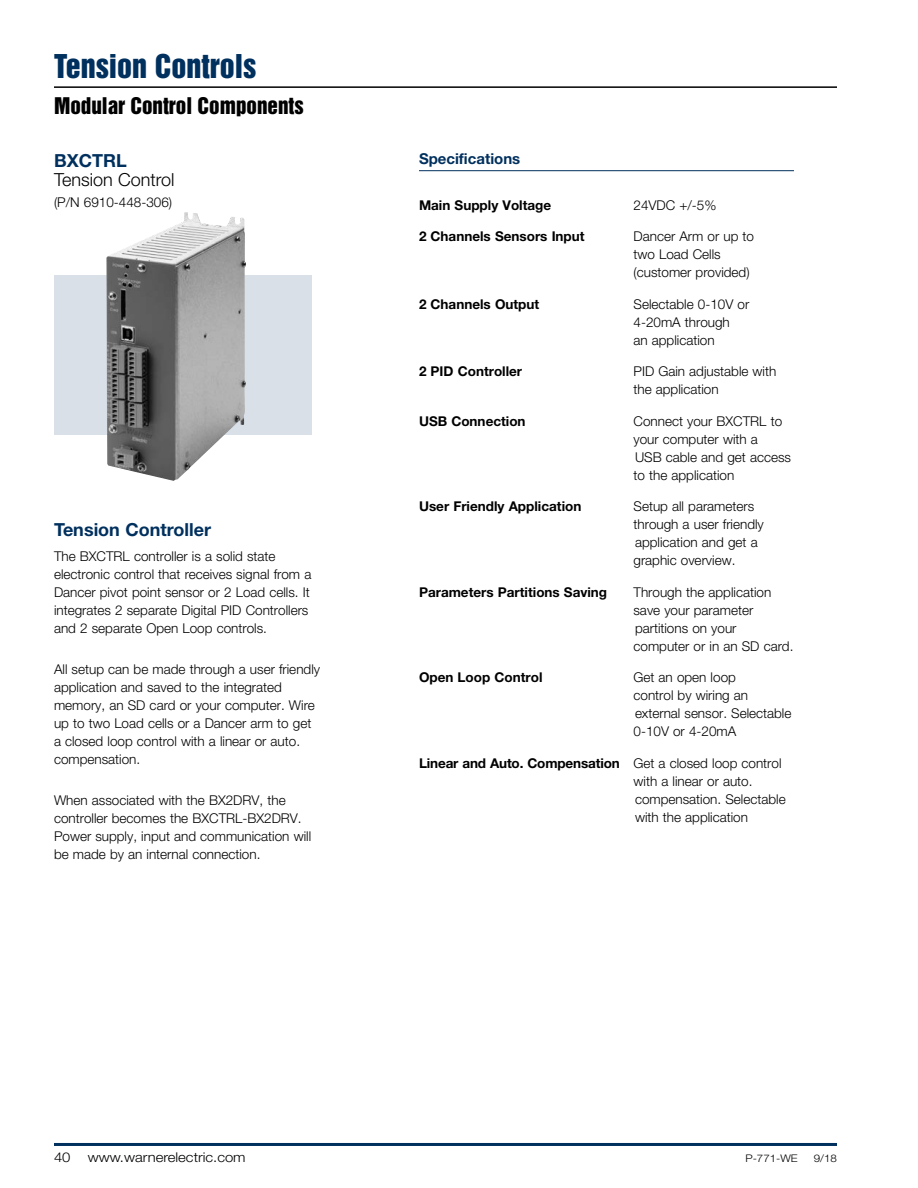
<style>
.page{position:relative;width:918px;height:1188px;background:#fff}
.page>*{position:absolute;margin:0;border:0;box-sizing:border-box;transform-origin:0 0}
.t1{font:30px "Helvetica Inserat LT Std";color:#00305e}
.t2{font:21px "Helvetica Inserat LT Std";color:#000}
.Subhead_12_13_Blue{font:700 18px "Helvetica Neue LT Std";color:#00305e}
.Normal_12_14{font:300 18px "Helvetica Neue LT Std";color:#000}
.Spec_Table_head_10_1{font:700 15px "Helvetica Neue LT Std";color:#00305e}
.Normal_9_11{font:300 13.5px/18px "Helvetica Neue LT Std";color:#000}
.t3{font:700 13.5px "Helvetica Neue LT Std";color:#000}
.Normal_9_11-2{font:300 13.5px "Helvetica Neue LT Std";color:#000;scale:1.1 1}
.t4{font:300 10.5px "Helvetica Neue LT Std";color:#000;scale:1.1 1}
.s1{font-weight:700}
</style>
<div class="page">
<hr style="left:54px;top:86px;width:783px;height:2px;background:#000">
<hr style="left:54px;top:1143px;width:783px;height:3px;background:#00305e">
<div style="left:54px;top:276px;width:257px;height:159px;background:#d9e0e7"></div>
<img style="left:106px;top:212px;width:141px;height:269px">
<hr style="left:419px;top:170px;width:375px;height:1px;background:#00305e">
<p class="t1" style="left:54px;top:48px;width:204px">Tension Controls</p>
<p class="t2" style="left:54px;top:93px;width:251px">Modular Control Components</p>
<p class="Subhead_12_13_Blue" style="left:54px;top:150px;width:74px">BXCTRL</p>
<p class="Normal_12_14" style="left:54px;top:169px;width:122px">Tension Control</p>
<p class="Normal_9_11" style="left:54px;top:193px;width:120px">(P/N 6910-448-306)</p>
<p class="Subhead_12_13_Blue" style="left:54px;top:519px;width:159px">Tension Controller</p>
<p class="Normal_9_11" style="left:54px;top:547px;width:259px">The BXCTRL controller is a solid state electronic control that receives signal from a Dancer pivot point sensor or 2 Load cells. It integrates 2 separate Digital PID Controllers and 2 separate Open Loop controls.</p>
<p class="Normal_9_11" style="left:54px;top:660px;width:268px">All setup can be made through a user friendly application and saved to the integrated memory, an SD card or your computer. Wire up to two Load cells or a Dancer arm to get a closed loop control with a linear or auto. compensation.</p>
<p class="Normal_9_11" style="left:54px;top:791px;width:259px">When associated with the BX2DRV, the controller becomes the BXCTRL-BX2DRV.<br>Power supply, input and communication will be made by an internal connection.</p>
<p class="Spec_Table_head_10_1" style="left:419px;top:150px;width:103px">Specifications</p>
<p class="t3" style="left:419px;top:197px;width:134px">Main Supply Voltage</p>
<p class="Normal_9_11" style="left:633px;top:196px;width:84px">24VDC +/-5%</p>
<p class="t3" style="left:419px;top:228px;width:167px">2 Channels Sensors Input</p>
<p class="Normal_9_11" style="left:634px;top:227px;width:122px">Dancer Arm or up to two Load Cells (customer provided)</p>
<p class="t3" style="left:419px;top:296px;width:122px">2 Channels Output</p>
<p class="Normal_9_11" style="left:633px;top:295px;width:117px">Selectable 0-10V or<br>4-20mA through<br>an application</p>
<p class="t3" style="left:419px;top:363px;width:105px">2 PID Controller</p>
<p class="Normal_9_11" style="left:633px;top:362px;width:144px">PID Gain adjustable with the application</p>
<p class="t3" style="left:419px;top:413px;width:108px">USB Connection</p>
<p class="Normal_9_11" style="left:634px;top:412px;width:159px">Connect your BXCTRL to your computer with a<br>USB cable and get access to the application</p>
<p class="t3" style="left:419px;top:498px;width:164px">User Friendly Application</p>
<p class="Normal_9_11" style="left:633px;top:497px;width:132px">Setup all parameters through a user friendly application and get a graphic overview.</p>
<p class="t3" style="left:419px;top:584px;width:190px">Parameters Partitions Saving</p>
<p class="Normal_9_11" style="left:634px;top:583px;width:161px">Through the application save your parameter partitions on your computer or in an SD card.</p>
<p class="t3" style="left:419px;top:669px;width:125px">Open Loop Control</p>
<p class="Normal_9_11" style="left:633px;top:668px;width:159px">Get an open loop<br>control by wiring an external sensor. Selectable<br>0-10V or 4-20mA</p>
<p class="Normal_9_11" style="left:634px;top:754px;width:154px;text-indent:-215px"><span class="s1">Linear and Auto. Compensation</span> Get a closed loop control with a linear or auto. compensation. Selectable with the application</p>
<p class="Normal_9_11-2" style="left:54px;top:1149px;width:17px">40</p>
<p class="Normal_9_11-2" style="left:88px;top:1149px;width:145px">www.warnerelectric.com</p>
<p class="t4" style="left:745px;top:1152px;width:49px">P-771-WE</p>
<p class="t4" style="left:814px;top:1152px;width:23px">9/18</p>
</div>
